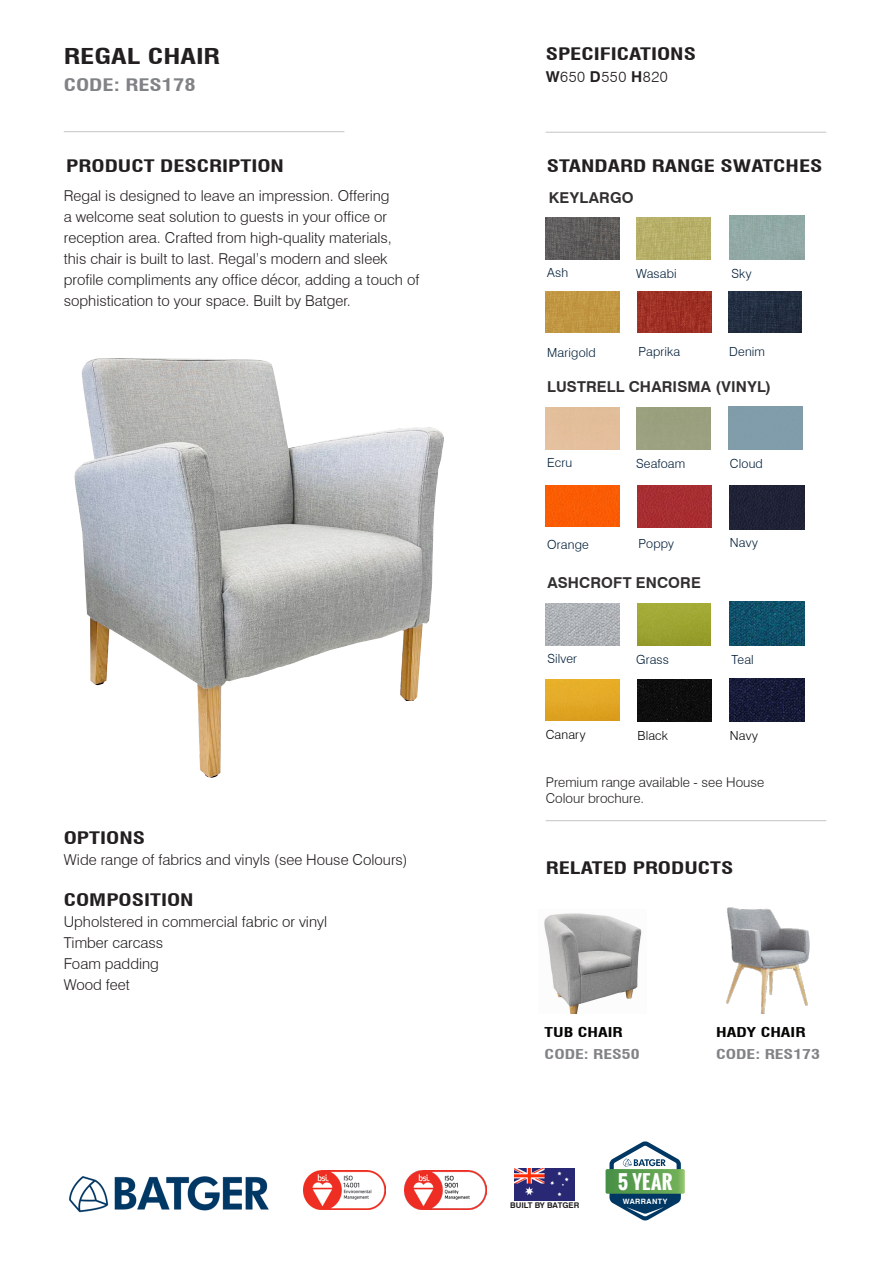
<style>
.page{position:relative;width:893px;height:1263px;background:#fff}
.page>*{position:absolute;margin:0;border:0;box-sizing:border-box;transform-origin:0 0}
.t1{font:700 condensed 21.3px "Swiss 721 BT";color:#231f20;scale:1.33 1}
.t2{font:700 19.2px "Oswald";color:#fff}
.t3{font:700 condensed 16.8px "Swiss 721 BT";color:#231f20;scale:1.33 1}
.t4{font:700 condensed 16.8px "Swiss 721 BT";color:#808285;scale:1.33 1}
.Product_Code{font:300 15px/21px "Swiss 721 BT";color:#231f20}
.t5{font:700 15px "Swiss 721 BT";letter-spacing:.01em;color:#312f30}
.Product_Code-2{font:300 15px "Swiss 721 BT";letter-spacing:.04em;color:#231f20}
.t6{font:300 13.5px/16.2px "Swiss 721 BT";color:#231f20}
.t7{font:700 condensed 13.35px/21.3px "Swiss 721 BT";color:#808285;scale:1.33 1}
.t8{font:300 12.6px "Swiss 721 BT";letter-spacing:.01em;color:#001d37}
.t9{font:300 12.6px "Swiss 721 BT";letter-spacing:.015em;color:#040503}
.t10{font:700 7.8px "Swiss 721 BT";color:#231f20}
.t11{font:700 7.35px "Swiss 721 BT";letter-spacing:.055em;color:#fff}
.s1{font-weight:700}
.s2{color:#040503}
</style>
<div class="page">
<hr style="left:546px;top:132px;width:280px;height:1px;background:#c4c5c7">
<hr style="left:546px;top:820px;width:280px;height:1px;background:#c4c5c7">
<img style="left:69px;top:1176px;width:200px;height:37px">
<hr style="left:64px;top:131px;width:280px;height:1px;background:#c4c5c7">
<img style="left:726px;top:907px;width:84px;height:106px">
<img style="left:74px;top:358px;width:370px;height:420px">
<img style="left:544px;top:913px;width:98px;height:100px">
<div style="left:730px;top:216px;width:74px;height:43px;background:#92a9a6"></div>
<img style="left:730px;top:602px;width:74px;height:43px">
<div style="left:730px;top:486px;width:74px;height:43px;background:#202236"></div>
<img style="left:730px;top:678px;width:74px;height:43px">
<img style="left:546px;top:217px;width:74px;height:42px">
<img style="left:546px;top:603px;width:74px;height:42px">
<img style="left:637px;top:217px;width:73px;height:42px">
<img style="left:637px;top:603px;width:73px;height:42px">
<img style="left:638px;top:291px;width:73px;height:41px">
<img style="left:728px;top:291px;width:74px;height:41px">
<div style="left:638px;top:486px;width:73px;height:41px;background:#a72e31"></div>
<div style="left:638px;top:680px;width:73px;height:41px;background:#0d0d0d"></div>
<img style="left:546px;top:291px;width:74px;height:41px">
<div style="left:546px;top:486px;width:74px;height:41px;background:#fa5c04"></div>
<img style="left:546px;top:680px;width:74px;height:41px">
<img style="left:303px;top:1171px;width:83px;height:38px">
<img style="left:404px;top:1171px;width:83px;height:38px">
<img style="left:515px;top:1168px;width:60px;height:32px">
<svg style="left:606px;top:1141px;width:79px;height:80px"></svg>
<p class="t1" style="left:64px;top:44px;width:119px">REGAL CHAIR</p>
<p class="t4" style="left:64px;top:75px;width:101px">CODE: RES178</p>
<p class="t3" style="left:66px;top:156px;width:165px">PRODUCT DESCRIPTION</p>
<p class="Product_Code" style="left:64px;top:185px;width:357px">Regal is designed to leave an impression. Offering<br>a welcome seat solution to guests in your office or reception area. Crafted from high-quality materials,<br>this chair is built to last. Regal’s modern and sleek profile compliments any office décor, adding a touch of sophistication to your space. Built by Batger.</p>
<p class="t3" style="left:546px;top:43px;width:115px">SPECIFICATIONS</p>
<p class="Product_Code-2" style="left:546px;top:68px;width:124px"><span class="s1">W</span>650 <span class="s1">D</span>550 <span class="s1">H</span>820</p>
<p class="t3" style="left:547px;top:156px;width:209px">STANDARD RANGE SWATCHES</p>
<p class="t5" style="left:549px;top:188px;width:86px">KEYLARGO</p>
<p class="t8" style="left:547px;top:265px;width:23px">Ash</p>
<p class="t8" style="left:636px;top:266px;width:42px">Wasabi</p>
<p class="t8" style="left:731px;top:266px;width:22px">Sky</p>
<p class="t8" style="left:547px;top:344px;width:50px">Marigold</p>
<p class="t8" style="left:639px;top:344px;width:43px">Paprika</p>
<p class="t8" style="left:729px;top:344px;width:37px">Denim</p>
<p class="t5" style="left:547px;top:377px;width:225px">LUSTRELL CHARISMA (VINYL)</p>
<p class="t8" style="left:547px;top:455px;width:26px">Ecru</p>
<p class="t8" style="left:636px;top:456px;width:51px">Seafoam</p>
<p class="t8" style="left:730px;top:456px;width:34px">Cloud</p>
<p class="t8" style="left:547px;top:536px;width:43px">Orange</p>
<p class="t8" style="left:639px;top:535px;width:37px">Poppy</p>
<p class="t8" style="left:730px;top:535px;width:30px">Navy</p>
<p class="t5" style="left:547px;top:574px;width:155px">ASHCROFT ENCORE</p>
<p class="t8" style="left:547px;top:651px;width:31px">Silver</p>
<p class="t8" style="left:636px;top:652px;width:34px">Grass</p>
<p class="t8" style="left:732px;top:652px;width:24px">Teal</p>
<p class="t9" style="left:546px;top:727px;width:41px">Canary</p>
<p class="t9" style="left:638px;top:728px;width:32px">Black</p>
<p class="t9" style="left:730px;top:728px;width:30px">Navy</p>
<p class="t6" style="left:546px;top:774px;width:220px">Premium range available - see House<br>Colour brochure.</p>
<p class="t3" style="left:64px;top:827px;width:63px">OPTIONS</p>
<p class="Product_Code" style="left:64px;top:849px;width:345px">Wide range of fabrics and vinyls (see House Colours)</p>
<p class="t3" style="left:546px;top:858px;width:143px">RELATED PRODUCTS</p>
<p class="t3" style="left:64px;top:890px;width:99px">COMPOSITION</p>
<p class="Product_Code" style="left:64px;top:911px;width:265px">Upholstered in commercial fabric or vinyl</p>
<p class="Product_Code" style="left:64px;top:932px;width:101px">Timber carcass</p>
<p class="Product_Code" style="left:64px;top:953px;width:97px">Foam padding</p>
<p class="Product_Code" style="left:64px;top:974px;width:68px">Wood feet</p>
<p class="t7" style="left:545px;top:1022px;width:73px"><span class="s2">TUB CHAIR<br></span>CODE: RES50</p>
<p class="t7" style="left:716px;top:1022px;width:79px"><span class="s2">HADY CHAIR<br></span>CODE: RES173</p>
<p class="t10" style="left:510px;top:1201px;width:71px">BUILT BY BATGER</p>
<p class="t2" style="left:618px;top:1167px;width:56px">5 YEAR</p>
<p class="t11" style="left:623px;top:1196px;width:46px">WARRANTY</p>
</div>
